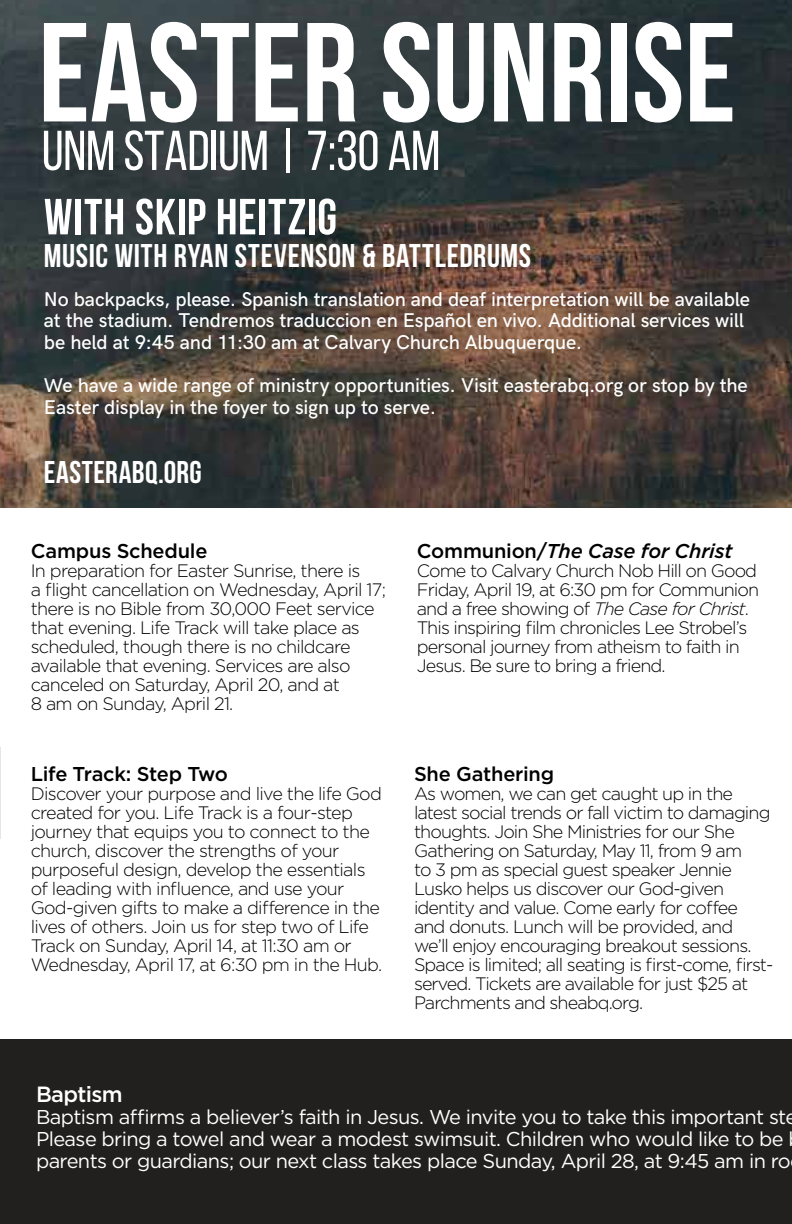
<style>
.page{position:relative;width:792px;height:1224px;background:#fff}
.page>*{position:absolute;margin:0;border:0;box-sizing:border-box;transform-origin:0 0}
.t1{font:50.6px "Bebas Neue";letter-spacing:.02em;color:#fff}
.t2{font:32.8px "Bebas Neue";letter-spacing:.02em;color:#fff}
.t3{font:700 31.4px "Bebas Neue";letter-spacing:.015em;color:#fff}
.t4{font:500 22px "Gotham";letter-spacing:-.03em;color:#fff}
.t5{font:500 20px/21.6px "HK Grotesk";letter-spacing:-.01em;color:#fff}
.t6{font:20px/22px "Gotham";letter-spacing:-.03em;color:#fff}
.t7{font:500 20px "Gotham";letter-spacing:-.01em;color:#000}
.t8{font:italic 500 20px "Gotham";letter-spacing:-.01em;color:#000}
.t9{font:300 18px/19px "Gotham";letter-spacing:-.05em;color:#000}
.s1{font-style:normal}
.s2{font-style:italic}
</style>
<div class="page">
<div style="left:0;top:1040px;width:792px;height:184px;background:#21201f"></div>
<hr style="left:0;top:399px;width:1px;height:106px;background:#000">
<hr style="left:0;top:606px;width:1px;height:52px;background:#000">
<hr style="left:0;top:747px;width:1px;height:92px;background:#000">
<hr style="left:0;top:0;width:1px;height:152px;background:#000">
<img style="left:1px;top:0;width:790px;height:507px">
<svg style="left:44px;top:131px;width:69px;height:39px"></svg>
<svg style="left:125px;top:130px;width:83px;height:40px"></svg>
<hr style="left:212px;top:131px;width:4px;height:39px;background:#fff">
<svg style="left:220px;top:131px;width:47px;height:39px"></svg>
<hr style="left:286px;top:128px;width:4px;height:44px;background:#fff">
<svg style="left:308px;top:130px;width:69px;height:40px"></svg>
<svg style="left:389px;top:131px;width:49px;height:39px"></svg>
<svg style="left:44px;top:23px;width:42px;height:98px"></svg>
<svg style="left:92px;top:22px;width:157px;height:101px"></svg>
<svg style="left:256px;top:23px;width:42px;height:98px"></svg>
<svg style="left:307px;top:23px;width:48px;height:98px"></svg>
<svg style="left:383px;top:22px;width:46px;height:101px"></svg>
<svg style="left:438px;top:23px;width:46px;height:100px"></svg>
<svg style="left:494px;top:23px;width:49px;height:98px"></svg>
<svg style="left:554px;top:23px;width:48px;height:98px"></svg>
<div style="left:611px;top:23px;width:15px;height:98px;background:#fff"></div>
<svg style="left:635px;top:22px;width:46px;height:101px"></svg>
<svg style="left:690px;top:23px;width:42px;height:98px"></svg>
<hr style="left:791px;top:0;width:1px;height:507px;background:#eb2626">
<h1 class="t1" style="left:44px;top:189px;width:295px">WITH SKIP HEITZIG</h1>
<h2 class="t2" style="left:44px;top:238px;width:489px">MUSIC WITH RYAN STEVENSON &amp; BATTLEDRUMS</h2>
<p class="t5" style="left:44px;top:286px;width:708px">No backpacks, please. Spanish translation and deaf interpretation will be available at the stadium. Tendremos traduccion en Español en vivo. Additional services will be held at 9:45 and 11:30 am at Calvary Church Albuquerque.</p>
<p class="t5" style="left:44px;top:373px;width:705px">We have a wide range of ministry opportunities. Visit easterabq.org or stop by the<br>Easter display in the foyer to sign up to serve.</p>
<h3 class="t3" style="left:44px;top:455px;width:159px">EASTERABQ.ORG</h3>
<p class="t7" style="left:31px;top:538px;width:178px">Campus Schedule</p>
<p class="t9" style="left:31px;top:561px;width:357px">In preparation for Easter Sunrise, there is<br>a flight cancellation on Wednesday, April 17; there is no Bible from 30,000 Feet service that evening. Life Track will take place as scheduled, though there is no childcare available that evening. Services are also canceled on Saturday, April 20, and at<br>8 am on Sunday, April 21.</p>
<p class="t7" style="left:31px;top:760px;width:199px">Life Track: Step Two</p>
<p class="t9" style="left:31px;top:783px;width:353px">Discover your purpose and live the life God created for you. Life Track is a four-step journey that equips you to connect to the church, discover the strengths of your purposeful design, develop the essentials of leading with influence, and use your God-given gifts to make a difference in the lives of others. Join us for step two of Life Track on Sunday, April 14, at 11:30 am or Wednesday, April 17, at 6:30 pm in the Hub.</p>
<p class="t8" style="left:417px;top:538px;width:317px"><span class="s1">Communion/</span>The Case for Christ</p>
<p class="t9" style="left:417px;top:561px;width:344px">Come to Calvary Church Nob Hill on Good Friday, April 19, at 6:30 pm for Communion and a free showing of <span class="s2">The Case for Christ</span>.<br>This inspiring film chronicles Lee Strobel’s personal journey from atheism to faith in Jesus. Be sure to bring a friend.</p>
<p class="t7" style="left:414px;top:760px;width:142px">She Gathering</p>
<p class="t9" style="left:414px;top:783px;width:361px">As women, we can get caught up in the latest social trends or fall victim to damaging thoughts. Join She Ministries for our She Gathering on Saturday, May 11, from 9 am<br>to 3 pm as special guest speaker Jennie Lusko helps us discover our God-given identity and value. Come early for coffee and donuts. Lunch will be provided, and<br>we’ll enjoy encouraging breakout sessions.<br>Space is limited; all seating is first-come, first&shy;served. Tickets are available for just $25 at Parchments and sheabq.org.</p>
<p class="t4" style="left:36px;top:1079px;width:88px">Baptism</p>
<p class="t6" style="left:36px;top:1105px;width:763px">Baptism affirms a believer’s faith in Jesus. We invite you to take this important ste<br>Please bring a towel and wear a modest swimsuit. Children who would like to be parents or guardians; our next class takes place Sunday, April 28, at 9:45 am in ro</p>
</div>
